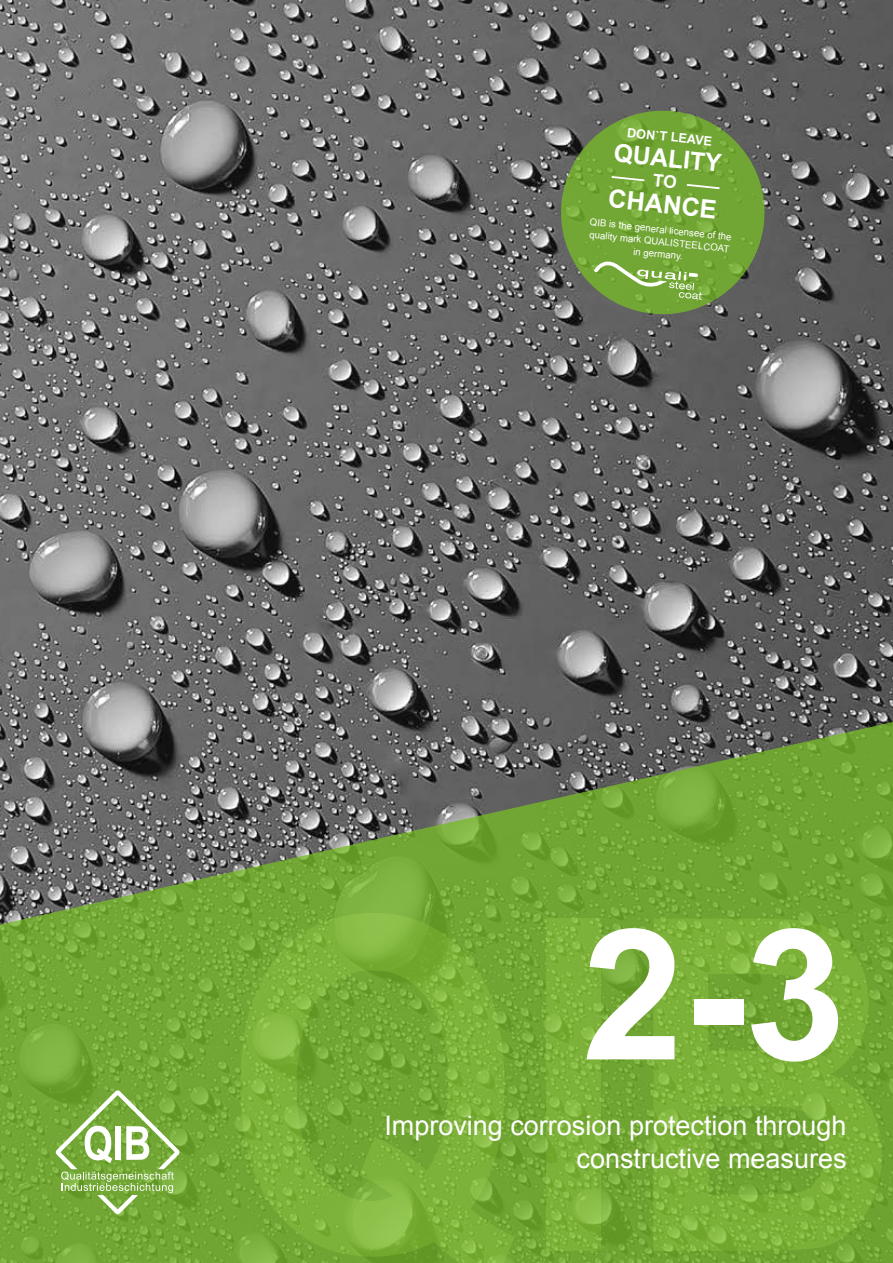
<style>
.page{position:relative;width:893px;height:1263px;background:#fff}
.page>*{position:absolute;margin:0;border:0;box-sizing:border-box;transform-origin:0 0}
.t1{font:700 182.55px "Arial";color:#fff}
.t2{font:27px/33px "Arial";color:#fff;text-align:right}
.t3{font:700 25.5px "Arial";color:#fff}
.t4{font:700 24.6px "Arial";color:#fff}
.t5{font:700 12.75px "Arial";color:#fff}
.t6{font:9.6px/12.3px "Arial";color:#fff;text-align:center}
</style>
<div class="page">
<img style="left:0;top:0;width:893px;height:721px">
<svg style="left:0;top:721px;width:893px;height:542px;background:#6f9246"></svg>
<svg style="left:240px;top:913px;width:275px;height:350px;background:#79ae39"></svg>
<svg style="left:546px;top:918px;width:55px;height:333px;background:#7fb33b"></svg>
<svg style="left:653px;top:918px;width:229px;height:333px;background:#79ad38"></svg>
<svg style="left:56px;top:1090px;width:123px;height:124px;background:#8eb85d"></svg>
<svg style="left:556px;top:105px;width:214px;height:214px;background:#6c9043"></svg>
<svg style="left:594px;top:261px;width:108px;height:39px;background:#86b153"></svg>
<svg style="left:610px;top:175px;width:36px;height:7px"></svg>
<svg style="left:685px;top:183px;width:36px;height:7px"></svg>
<svg style="left:653px;top:174px;width:24px;height:15px"></svg>
<h3 class="t5" style="left:628px;top:124px;width:87px;rotate:6deg">DON`T LEAVE</h3>
<h3 class="t4" style="left:616px;top:136px;width:109px;rotate:6deg">QUALITY</h3>
<h3 class="t3" style="left:610px;top:181px;width:110px;rotate:6deg">CHANCE</h3>
<p class="t6" style="left:590px;top:216px;width:144px;rotate:6deg">QIB is the general licensee of the quality mark QUALISTEELCOAT in germany.</p>
<h1 class="t1" style="left:582px;top:875px;width:265px">2-3</h1>
<h2 class="t2" style="left:384px;top:1109px;width:464px">Improving corrosion protection through constructive measures</h2>
</div>
